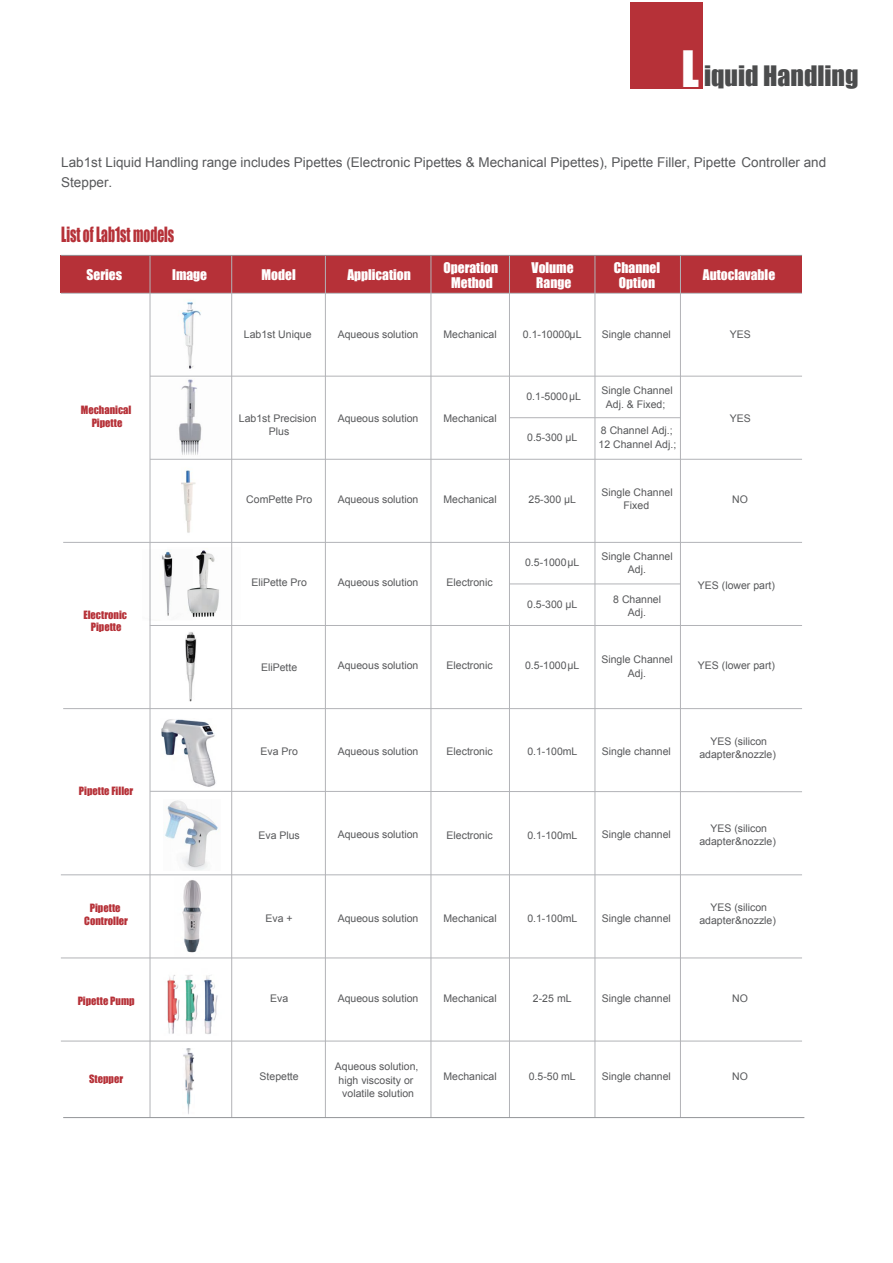
<style>
.page{position:relative;width:893px;height:1263px;background:#fff}
.page>*{position:absolute;margin:0;border:0;box-sizing:border-box;transform-origin:0 0}
.t1{font:25.8px "Impact";color:#4b4c4d}
.t2{font:19.35px "Impact";color:#b63138;scale:.7 1}
.t3{font:13.5px/19.5px "Arial";color:#57585a}
.t4{font:13.5px/15px "Impact";color:#fff;text-align:center}
.t5{font:10.5px/13.5px "Arial";color:#57585a;text-align:center}
.t6{font:10.5px/12.6px "Impact";color:#b63138;text-align:center}
.s1{font-size:46.05px;color:#fff}
</style>
<div class="page">
<div style="left:630px;top:2px;width:72px;height:86px;background:#b63138"></div>
<div style="left:61px;top:255px;width:741px;height:38px;background:#b63138"></div>
<hr style="left:150px;top:255px;width:1px;height:862px;background:#b2b3b7">
<hr style="left:231px;top:255px;width:1px;height:862px;background:#b2b3b7">
<hr style="left:325px;top:255px;width:1px;height:862px;background:#b2b3b7">
<hr style="left:431px;top:255px;width:1px;height:862px;background:#b2b3b7">
<hr style="left:509px;top:255px;width:1px;height:862px;background:#b2b3b7">
<hr style="left:595px;top:255px;width:1px;height:862px;background:#b2b3b7">
<hr style="left:680px;top:255px;width:1px;height:862px;background:#b2b3b7">
<hr style="left:509px;top:417px;width:171px;height:1px;background:#b2b3b7">
<hr style="left:509px;top:584px;width:171px;height:1px;background:#b2b3b7">
<hr style="left:150px;top:376px;width:652px;height:1px;background:#b2b3b7">
<hr style="left:150px;top:459px;width:652px;height:1px;background:#b2b3b7">
<hr style="left:63px;top:542px;width:739px;height:1px;background:#b2b3b7">
<hr style="left:150px;top:625px;width:652px;height:1px;background:#b2b3b7">
<hr style="left:63px;top:708px;width:739px;height:1px;background:#b2b3b7">
<hr style="left:150px;top:791px;width:652px;height:1px;background:#b2b3b7">
<hr style="left:61px;top:874px;width:741px;height:1px;background:#b2b3b7">
<hr style="left:61px;top:958px;width:741px;height:1px;background:#b2b3b7">
<hr style="left:61px;top:1041px;width:741px;height:1px;background:#b2b3b7">
<hr style="left:61px;top:255px;width:741px;height:1px;background:#939598">
<hr style="left:61px;top:293px;width:741px;height:1px;background:#b2b3b7">
<hr style="left:63px;top:1117px;width:741px;height:1px;background:#939598">
<img style="left:186px;top:632px;width:11px;height:69px">
<img style="left:161px;top:719px;width:55px;height:68px">
<img style="left:149px;top:293px;width:82px;height:82px">
<img style="left:179px;top:379px;width:23px;height:76px">
<img style="left:149px;top:550px;width:19px;height:71px">
<img style="left:168px;top:547px;width:65px;height:73px">
<img style="left:181px;top:470px;width:15px;height:63px">
<img style="left:167px;top:975px;width:51px;height:59px">
<img style="left:183px;top:1048px;width:11px;height:66px">
<img style="left:182px;top:880px;width:20px;height:73px">
<img style="left:165px;top:800px;width:53px;height:70px">
<h1 class="t1" style="left:681px;top:56px;width:179px"><span class="s1">L</span> iquid Handling</h1>
<p class="t3" style="left:61px;top:153px;width:766px">Lab1st Liquid Handling range includes Pipettes (Electronic Pipettes &amp; Mechanical Pipettes), Pipette Filler, Pipette Controller and<br>Stepper.</p>
<h2 class="t2" style="left:61px;top:220px;width:163px">List of Lab1st models</h2>
<p class="t4" style="left:87px;top:266px;width:37px">Series</p>
<p class="t4" style="left:172px;top:266px;width:37px">Image</p>
<p class="t4" style="left:262px;top:266px;width:36px">Model</p>
<p class="t4" style="left:347px;top:266px;width:65px">Application</p>
<p class="t4" style="left:443px;top:260px;width:56px">Operation<br>Method</p>
<p class="t4" style="left:532px;top:260px;width:44px">Volume<br>Range</p>
<p class="t4" style="left:614px;top:260px;width:48px">Channel<br>Option</p>
<p class="t4" style="left:703px;top:266px;width:74px">Autoclavable</p>
<p class="t6" style="left:81px;top:404px;width:52px">Mechanical<br>Pipette</p>
<p class="t6" style="left:83px;top:608px;width:45px">Electronic<br>Pipette</p>
<p class="t6" style="left:79px;top:785px;width:56px">Pipette Filler</p>
<p class="t6" style="left:84px;top:902px;width:45px">Pipette<br>Controller</p>
<p class="t6" style="left:78px;top:994px;width:58px">Pipette Pump</p>
<p class="t6" style="left:89px;top:1073px;width:36px">Stepper</p>
<p class="t5" style="left:244px;top:328px;width:69px">Lab1st Unique</p>
<p class="t5" style="left:338px;top:328px;width:82px">Aqueous solution</p>
<p class="t5" style="left:444px;top:328px;width:55px">Mechanical</p>
<p class="t5" style="left:523px;top:328px;width:60px">0.1-10000μL</p>
<p class="t5" style="left:730px;top:328px;width:23px">YES</p>
<p class="t5" style="left:602px;top:328px;width:70px">Single channel</p>
<p class="t5" style="left:239px;top:413px;width:79px;line-height:12.6px">Lab1st Precision<br>Plus</p>
<p class="t5" style="left:338px;top:412px;width:82px">Aqueous solution</p>
<p class="t5" style="left:444px;top:412px;width:55px">Mechanical</p>
<p class="t5" style="left:526px;top:389px;width:56px">0.1-5000μL</p>
<p class="t5" style="left:527px;top:431px;width:52px">0.5-300 μL</p>
<p class="t5" style="left:601px;top:384px;width:73px">Single Channel<br>Adj. &amp; Fixed;</p>
<p class="t5" style="left:599px;top:424px;width:79px;text-align:left">8 Channel Adj.;<br>12 Channel Adj.;</p>
<p class="t5" style="left:730px;top:412px;width:23px">YES</p>
<p class="t5" style="left:246px;top:493px;width:67px">ComPette Pro</p>
<p class="t5" style="left:338px;top:493px;width:82px">Aqueous solution</p>
<p class="t5" style="left:444px;top:493px;width:55px">Mechanical</p>
<p class="t5" style="left:529px;top:493px;width:49px">25-300 μL</p>
<p class="t5" style="left:601px;top:485px;width:73px">Single Channel<br>Fixed</p>
<p class="t5" style="left:732px;top:493px;width:17px">NO</p>
<p class="t5" style="left:251px;top:575px;width:57px">EliPette Pro</p>
<p class="t5" style="left:338px;top:575px;width:82px">Aqueous solution</p>
<p class="t5" style="left:447px;top:575px;width:48px">Electronic</p>
<p class="t5" style="left:525px;top:555px;width:56px">0.5-1000μL</p>
<p class="t5" style="left:527px;top:597px;width:52px">0.5-300 μL</p>
<p class="t5" style="left:601px;top:549px;width:73px">Single Channel<br>Adj.</p>
<p class="t5" style="left:613px;top:592px;width:49px">8 Channel<br>Adj.</p>
<p class="t5" style="left:698px;top:578px;width:79px">YES (lower part)</p>
<p class="t5" style="left:261px;top:660px;width:38px">EliPette</p>
<p class="t5" style="left:338px;top:659px;width:82px">Aqueous solution</p>
<p class="t5" style="left:447px;top:659px;width:48px">Electronic</p>
<p class="t5" style="left:525px;top:659px;width:56px">0.5-1000μL</p>
<p class="t5" style="left:601px;top:653px;width:73px">Single Channel<br>Adj.</p>
<p class="t5" style="left:698px;top:659px;width:79px">YES (lower part)</p>
<p class="t5" style="left:260px;top:744px;width:39px">Eva Pro</p>
<p class="t5" style="left:338px;top:744px;width:82px">Aqueous solution</p>
<p class="t5" style="left:447px;top:744px;width:48px">Electronic</p>
<p class="t5" style="left:527px;top:744px;width:51px">0.1-100mL</p>
<p class="t5" style="left:602px;top:744px;width:70px">Single channel</p>
<p class="t5" style="left:699px;top:734px;width:78px">YES (silicon adapter&amp;nozzle)</p>
<p class="t5" style="left:258px;top:828px;width:43px">Eva Plus</p>
<p class="t5" style="left:338px;top:827px;width:82px">Aqueous solution</p>
<p class="t5" style="left:447px;top:828px;width:48px">Electronic</p>
<p class="t5" style="left:527px;top:828px;width:51px">0.1-100mL</p>
<p class="t5" style="left:602px;top:827px;width:70px">Single channel</p>
<p class="t5" style="left:699px;top:821px;width:78px">YES (silicon adapter&amp;nozzle)</p>
<p class="t5" style="left:266px;top:911px;width:29px">Eva +</p>
<p class="t5" style="left:338px;top:911px;width:82px">Aqueous solution</p>
<p class="t5" style="left:444px;top:911px;width:55px">Mechanical</p>
<p class="t5" style="left:527px;top:911px;width:51px">0.1-100mL</p>
<p class="t5" style="left:602px;top:911px;width:70px">Single channel</p>
<p class="t5" style="left:699px;top:900px;width:78px">YES (silicon adapter&amp;nozzle)</p>
<p class="t5" style="left:270px;top:992px;width:20px">Eva</p>
<p class="t5" style="left:338px;top:992px;width:82px">Aqueous solution</p>
<p class="t5" style="left:444px;top:992px;width:55px">Mechanical</p>
<p class="t5" style="left:533px;top:992px;width:40px">2-25 mL</p>
<p class="t5" style="left:602px;top:992px;width:70px">Single channel</p>
<p class="t5" style="left:732px;top:992px;width:17px">NO</p>
<p class="t5" style="left:260px;top:1070px;width:41px">Stepette</p>
<p class="t5" style="left:335px;top:1060px;width:85px">Aqueous solution, high viscosity or volatile solution</p>
<p class="t5" style="left:444px;top:1070px;width:55px">Mechanical</p>
<p class="t5" style="left:529px;top:1070px;width:49px">0.5-50 mL</p>
<p class="t5" style="left:602px;top:1070px;width:70px">Single channel</p>
<p class="t5" style="left:732px;top:1070px;width:17px">NO</p>
</div>
